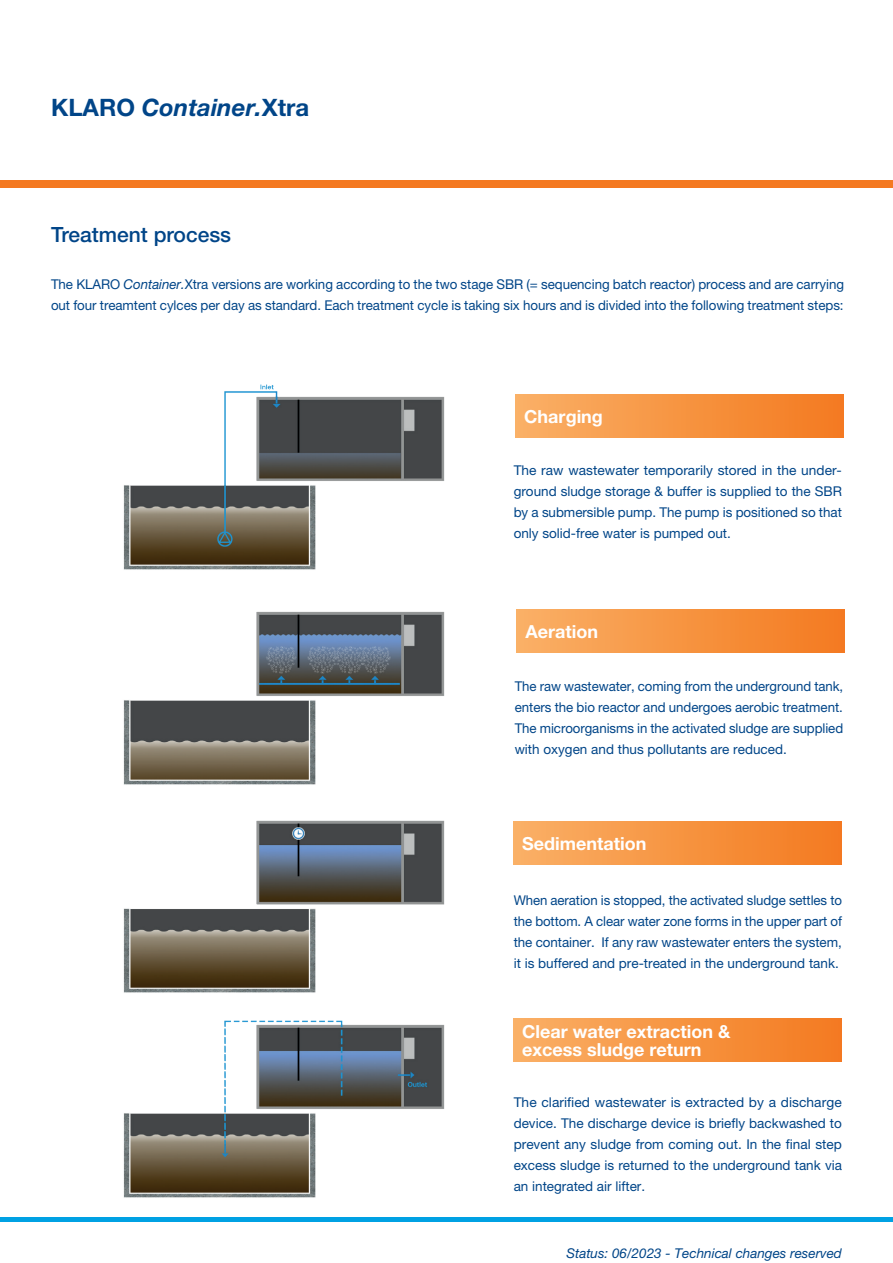
<style>
.page{position:relative;width:893px;height:1263px;background:#fff}
.page>*{position:absolute;margin:0;border:0;box-sizing:border-box;transform-origin:0 0}
.t1{font:italic 700 24px "Helvetica Neue LT Pro";color:#014588}
.t2{font:500 21px "Helvetica Neue LT Pro";color:#014588}
.t3{font:700 18px/18px "Helvetica Neue LT Pro";color:#fff}
.t4{font:13.5px/21px "Helvetica Neue LT Pro";letter-spacing:-.005em;color:#014588;text-align:justify}
.t5{font:italic 13.5px "Helvetica Neue LT Pro";color:#014588}
.s1{font-style:normal}
.s2{font-style:italic}
</style>
<div class="page">
<div style="left:514px;top:1018px;width:328px;height:44px;background:linear-gradient(to right,#fab066,#f37a1f)"></div>
<hr style="left:892px;top:1218px;width:1px;height:45px;background:#f47921">
<div style="left:0;top:180px;width:893px;height:8px;background:#f47921"></div>
<hr style="left:0;top:1218px;width:893px;height:4px;background:#00a1e3">
<div style="left:516px;top:394px;width:328px;height:44px;background:linear-gradient(to right,#fab066,#f37a1f)"></div>
<div style="left:514px;top:821px;width:328px;height:44px;background:linear-gradient(to right,#fab066,#f37a1f)"></div>
<div style="left:517px;top:610px;width:328px;height:43px;background:linear-gradient(to right,#fab066,#f37a1f)"></div>
<img style="left:123px;top:1020px;width:322px;height:178px">
<img style="left:123px;top:820px;width:322px;height:173px">
<img style="left:123px;top:611px;width:322px;height:174px">
<img style="left:123px;top:384px;width:322px;height:186px">
<h1 class="t1" style="left:51px;top:92px;width:260px"><span class="s1">KLARO</span> Container.<span class="s1">Xtra</span></h1>
<h2 class="t2" style="left:51px;top:222px;width:182px">Treatment process</h2>
<p class="t4" style="left:51px;top:274px;width:794px">The KLARO <span class="s2">Container.</span>Xtra versions are working according to the two stage SBR (= sequencing batch reactor) process and are carrying out four treamtent cylces per day as standard. Each treatment cycle is taking six hours and is divided into the following treatment steps:</p>
<h3 class="t3" style="left:524px;top:407px;width:80px">Charging</h3>
<p class="t4" style="left:514px;top:460px;width:330px">The raw wastewater temporarily stored in the under&shy;ground sludge storage &amp; buffer is supplied to the SBR by a submersible pump. The pump is positioned so that only solid-free water is pumped out.</p>
<h3 class="t3" style="left:525px;top:622px;width:74px">Aeration</h3>
<p class="t4" style="left:515px;top:675px;width:330px">The raw wastewater, coming from the underground tank, enters the bio reactor and undergoes aerobic treatment.<br>The microorganisms in the activated sludge are supplied with oxygen and thus pollutants are reduced.</p>
<h3 class="t3" style="left:522px;top:834px;width:126px">Sedimentation</h3>
<p class="t4" style="left:514px;top:889px;width:330px">When aeration is stopped, the activated sludge settles to the bottom. A clear water zone forms in the upper part of the container. If any raw wastewater enters the system, it is buffered and pre-treated in the underground tank.</p>
<h3 class="t3" style="left:522px;top:1022px;width:210px">Clear water extraction &amp; excess sludge return</h3>
<p class="t4" style="left:514px;top:1092px;width:330px">The clarified wastewater is extracted by a discharge device. The discharge device is briefly backwashed to prevent any sludge from coming out. In the final step excess sludge is returned to the underground tank via an integrated air lifter.</p>
<p class="t5" style="left:566px;top:1245px;width:277px">Status: 06/2023 - Technical changes reserved</p>
</div>
